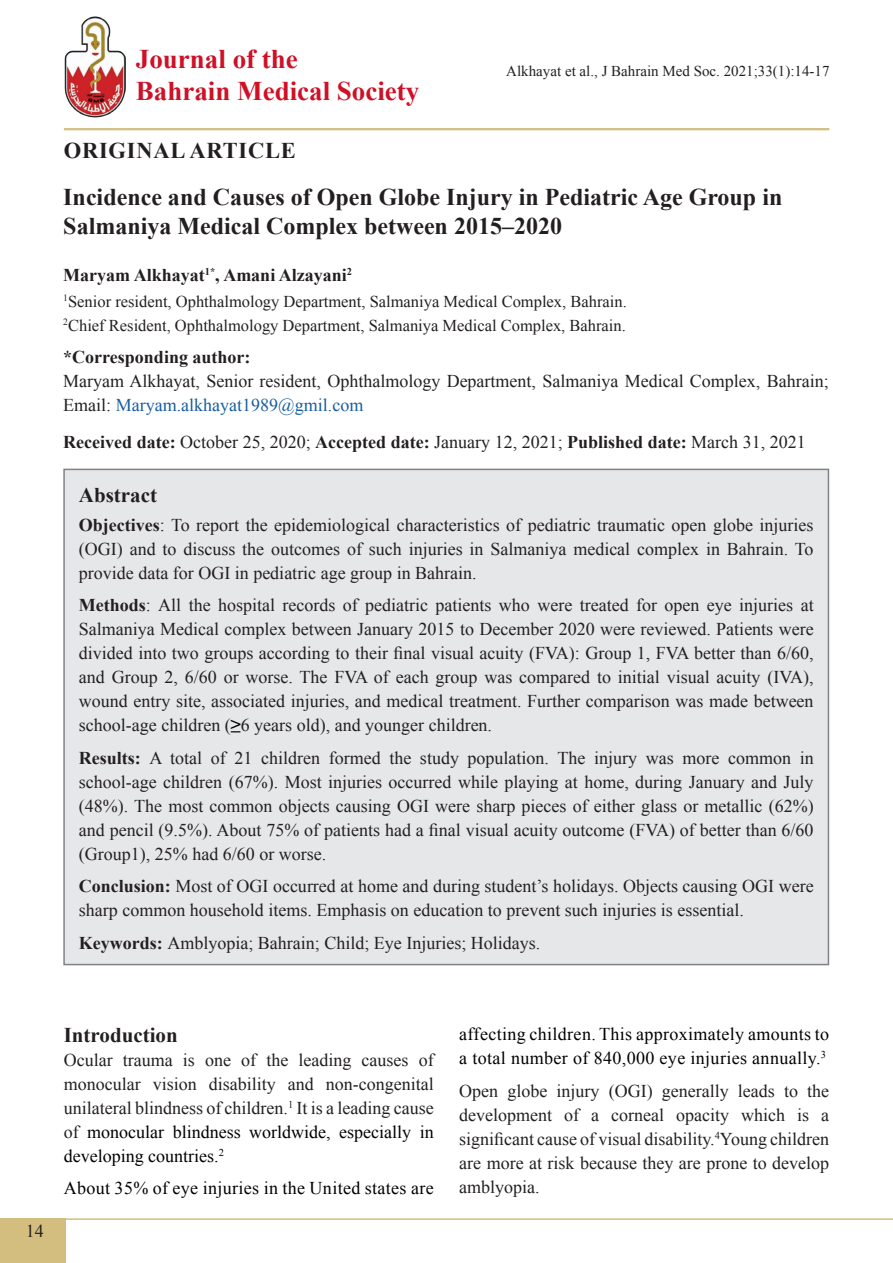
<style>
.page{position:relative;width:893px;height:1263px;background:#fff}
.page>*{position:absolute;margin:0;border:0;box-sizing:border-box;transform-origin:0 0}
.t1{font:700 27px/32.4px "Times New Roman";color:#ce1126}
.t2{font:700 24px/28.8px "Times New Roman";color:#231f20}
.t3{font:700 22.5px "Times New Roman";letter-spacing:.035em;color:#231f20}
.t4{font:700 21px "Times New Roman";color:#231f20}
.t5{font:18px/24px "Times New Roman";color:#231f20;text-align:justify}
.t6{font:18px/24px "Times New Roman";letter-spacing:.02em;color:#000}
.t7{font:700 18px "Times New Roman";color:#231f20}
.t8{font:16.5px/24px "Times New Roman";color:#231f20}
.t9{font:15px "Times New Roman";color:#231f20}
.s1{color:#175d9e}
.s2{font-weight:700}
.s3{font-weight:700;color:#000}
.s4{color:#000}
</style>
<div class="page">
<div style="left:0;top:1218px;width:65px;height:45px;background:#d3be7f"></div>
<img style="left:64px;top:17px;width:61px;height:101px">
<hr style="left:64px;top:128px;width:765px;height:2px;background:#d3be7f">
<hr style="left:0;top:1218px;width:893px;height:2px;background:#d3be7f">
<div style="left:63px;top:469px;width:766px;height:496px;background:#e6e7e9;border:2px solid #808285"></div>
<h1 class="t1" style="left:136px;top:42px;width:285px">Journal of the<br>Bahrain Medical Society</h1>
<p class="t3" style="left:64px;top:135px;width:33px">Origi</p>
<p class="t3" style="left:136px;top:135px;width:161px">nal Artic le</p>
<p class="t9" style="left:506px;top:61px;width:325px">Alkhayat et al., J Bahrain Med Soc. 2021;33(1):14-17</p>
<h2 class="t2" style="left:63px;top:182px;width:720px">Incidence and Causes of Open Globe Injury in Pediatric Age Group in<br>Salmaniya Medical Complex between 2015–2020</h2>
<p class="t7" style="left:63px;top:262px;width:290px">Maryam Alkhayat<sup>1*</sup>, Amani Alzayani<sup>2</sup></p>
<p class="t8" style="left:63px;top:289px;width:565px"><sup>1</sup>Senior resident, Ophthalmology Department, Salmaniya Medical Complex, Bahrain.<br><sup>2</sup>Chief Resident, Ophthalmology Department, Salmaniya Medical Complex, Bahrain.</p>
<p class="t7" style="left:63px;top:344px;width:189px">*Corresponding author:</p>
<p class="t5" style="left:63px;top:369px;width:767px">Maryam Alkhayat, Senior resident, Ophthalmology Department, Salmaniya Medical Complex, Bahrain;<br>Email: <span class="s1">Maryam.alkhayat1989@gmil.com</span></p>
<p class="t5" style="left:63px;top:430px;width:744px"><span class="s2">Received date:</span> October 25, 2020; <span class="s2">Accepted date:</span> January 12, 2021; <span class="s2">Published date:</span> March 31, 2021</p>
<p class="t4" style="left:79px;top:480px;width:80px">Abstract</p>
<p class="t5" style="left:79px;top:512px;width:736px"><span class="s2">Objectives</span>: To report the epidemiological characteristics of pediatric traumatic open globe injuries (OGI) and to discuss the outcomes of such injuries in Salmaniya medical complex in Bahrain. To provide data for OGI in pediatric age group in Bahrain.</p>
<p class="t5" style="left:79px;top:593px;width:736px"><span class="s2">Methods</span>: All the hospital records of pediatric patients who were treated for open eye injuries at Salmaniya Medical complex between January 2015 to December 2020 were reviewed. Patients were divided into two groups according to their final visual acuity (FVA): Group 1, FVA better than 6/60, and Group 2, 6/60 or worse. The FVA of each group was compared to initial visual acuity (IVA), wound entry site, associated injuries, and medical treatment. Further comparison was made between school-age children (<span class="s3">≥</span>6 years old), and younger children.</p>
<p class="t5" style="left:79px;top:745px;width:736px"><span class="s2">Results:</span> A total of 21 children formed the study population. The injury was more common in school-age children (67%). Most injuries occurred while playing at home, during January and July (48%). The most common objects causing OGI were sharp pieces of either glass or metallic (62%) and pencil (9.5%). About 75% of patients had a final visual acuity outcome (FVA) of better than 6/60 (Group1), 25% had 6/60 or worse.</p>
<p class="t5" style="left:79px;top:873px;width:736px"><span class="s2">Conclusion:</span> Most of OGI occurred at home and during student’s holidays. Objects causing OGI were sharp common household items. Emphasis on education to prevent such injuries is essential.</p>
<p class="t5" style="left:79px;top:930px;width:463px"><span class="s2">Keywords:</span> Amblyopia; Bahrain; Child; Eye Injuries; Holidays.</p>
<p class="t5" style="left:26px;top:1218px;width:19px">14</p>
<p class="t4" style="left:64px;top:1020px;width:115px">Introduction</p>
<p class="t5" style="left:64px;top:1047px;width:371px">Ocular trauma is one of the leading causes of monocular vision disability and non-congenital unilateral blindness of children.<sup>1</sup> It is a leading cause of <span class="s4">monocular blindness worldwide, especially in developing countries.</span><sup>2</sup></p>
<p class="t6" style="left:64px;top:1176px;width:371px">About 35% of eye injuries in the United states are</p>
<p class="t6" style="left:459px;top:1021px;width:371px">affecting children. This approximately amounts to a total number of 840,000 eye injuries annually.<sup>3</sup></p>
<p class="t5" style="left:459px;top:1078px;width:371px">Open globe injury (OGI) generally leads to the development of a corneal opacity which is a significant cause of visual disability.<sup>4</sup>Young children are more at risk because they are prone to develop amblyopia.</p>
</div>
